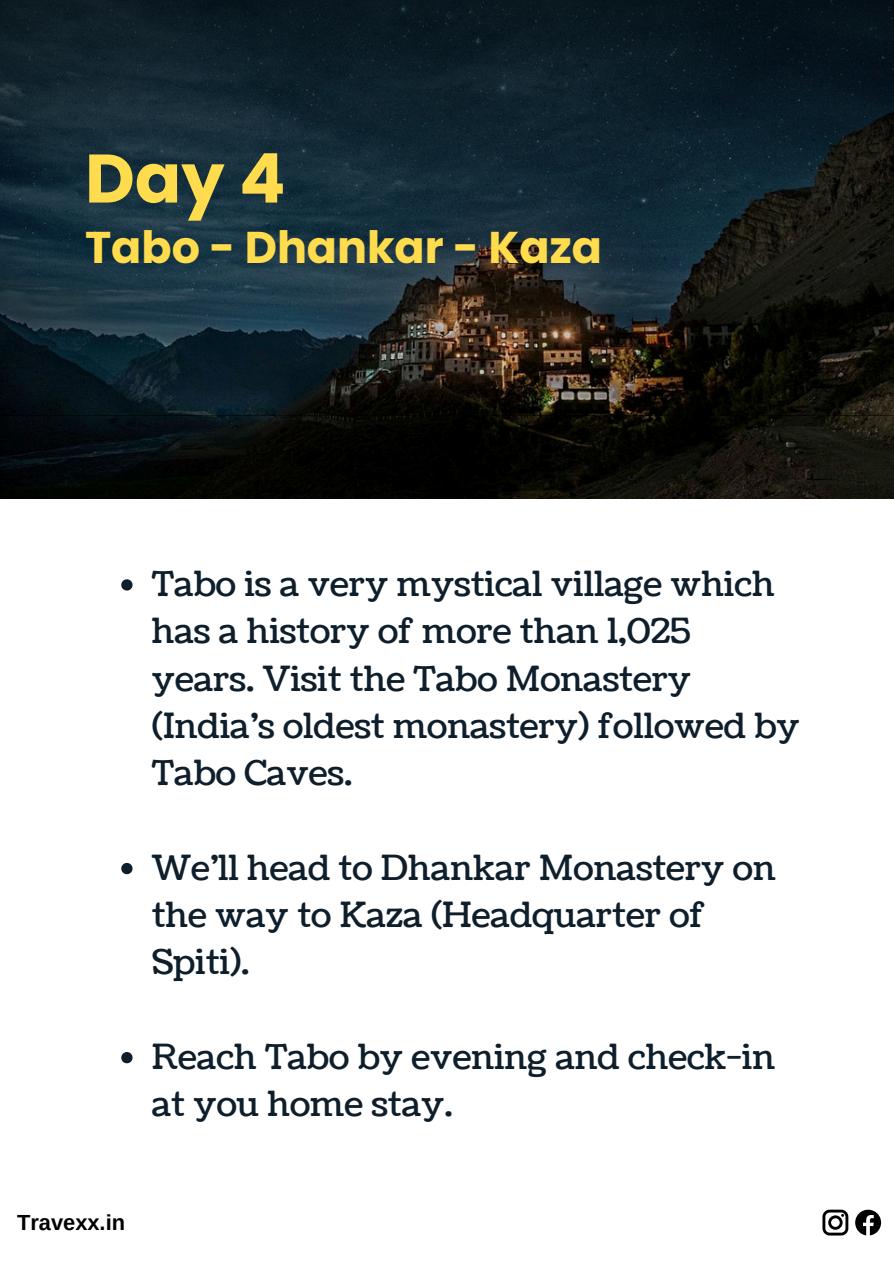
<style>
.page{position:relative;width:894px;height:1264px;background:#fff}
.page>*{position:absolute;margin:0;border:0;box-sizing:border-box;transform-origin:0 0}
.t1{font:700 68.4px "Poppins";color:#ffdc4e}
.t2{font:700 44.4px "Poppins";color:#ffdc4e}
.t3{font:34.5px/47.2px "Coustard";color:#0e1e2b}
.t4{font:700 21.9px "Arimo";color:#000}
</style>
<div class="page">
<svg style="left:855px;top:1209px;width:25px;height:26px"></svg>
<svg style="left:822px;top:1209px;width:26px;height:26px"></svg>
<svg style="left:121px;top:579px;width:11px;height:11px"></svg>
<svg style="left:121px;top:863px;width:11px;height:11px"></svg>
<svg style="left:121px;top:1052px;width:11px;height:11px"></svg>
<img style="left:0;top:415px;width:893px;height:83px">
<svg style="left:0;top:0;width:893px;height:415px;background:#15232a"></svg>
<p class="t1" style="left:85px;top:131px;width:202px">Day 4</p>
<p class="t2" style="left:85px;top:217px;width:518px">Tabo - Dhankar - Kaza</p>
<p class="t3" style="left:152px;top:561px;width:649px">Tabo is a very mystical village which has a history of more than 1,025 years. Visit the Tabo Monastery (India’s oldest monastery) followed by<br>Tabo Caves.</p>
<p class="t3" style="left:152px;top:845px;width:625px">We’ll head to Dhankar Monastery on the way to Kaza (Headquarter of<br>Spiti).</p>
<p class="t3" style="left:152px;top:1034px;width:624px">Reach Tabo by evening and check-in at you home stay.</p>
<h1 class="t4" style="left:17px;top:1210px;width:110px">Travexx.in</h1>
</div>
